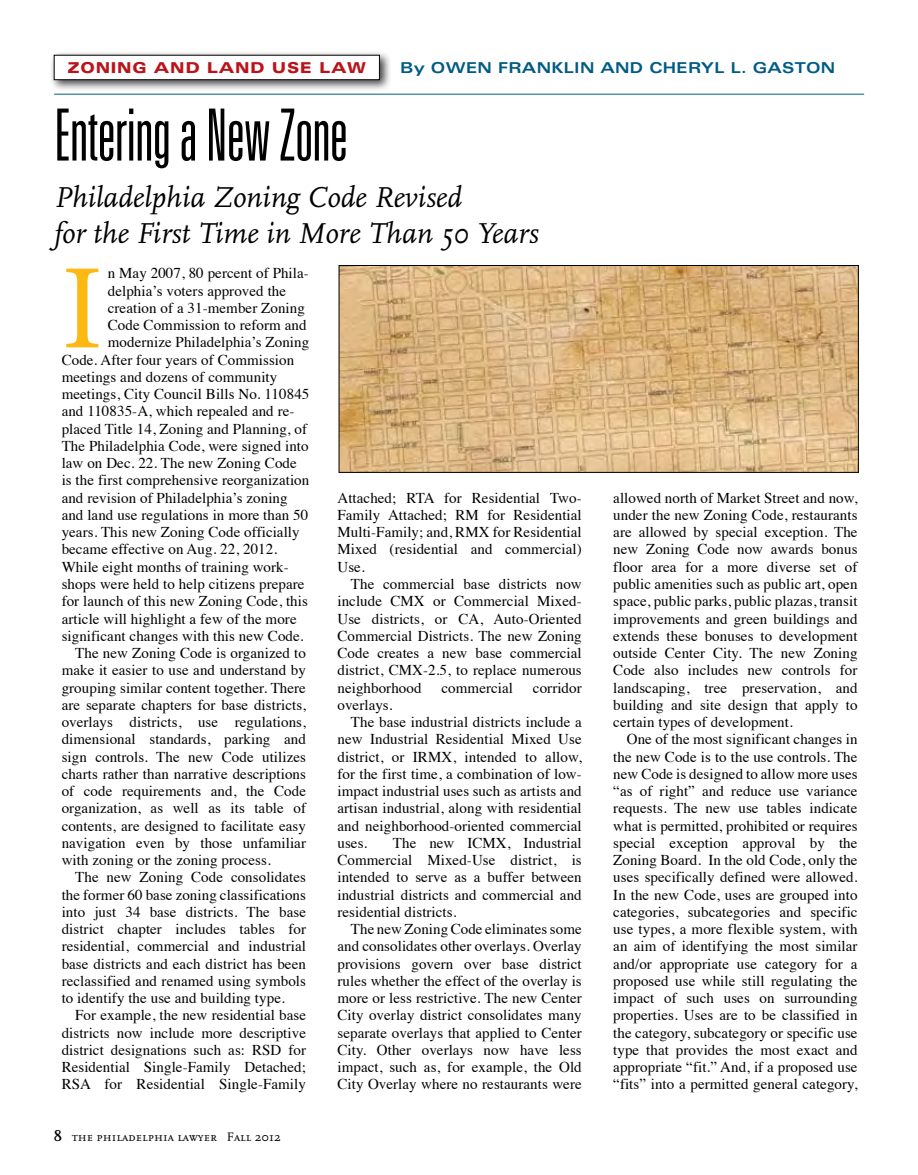
<style>
.page{position:relative;width:918px;height:1175px;background:#fff}
.page>*{position:absolute;margin:0;border:0;box-sizing:border-box;transform-origin:0 0}
.t1{font:121.2px "Minion Pro";color:#fdb913}
.t2{font:300 ultra-condensed 72px "Univers LT Std";letter-spacing:-.01em;color:#000;scale:.9 1}
.t3{font:italic 30px/36px "Scala";color:#000}
.t4{font:15px/17.2px "Times";letter-spacing:.005em;color:#000;text-align:justify}
.t5{font:700 expanded 15px "Univers LT Std";letter-spacing:.02em;color:#005b84}
.t6{font:900 expanded 15px "Univers LT Std";letter-spacing:.05em;color:#ba141a}
.t7{font:12.75px "Scala Caps";letter-spacing:.005em;color:#000}
.s1{font-family:"Scala";font-weight:700;font-size:15px}
</style>
<div class="page">
<div style="left:50px;top:51px;width:341px;height:41px;background:#000;opacity:.75"></div>
<div style="left:54px;top:55px;width:325px;height:25px;background:#fff"></div>
<div style="left:54px;top:55px;width:326px;height:25px;border:1px solid #000"></div>
<hr style="left:54px;top:94px;width:810px;height:1px;background:#005b84">
<img style="left:341px;top:267px;width:516px;height:204px">
<div style="left:339px;top:265px;width:520px;height:208px;border:1px solid #000"></div>
<p class="t6" style="left:68px;top:59px;width:300px">ZONING AND LAND USE LAW</p>
<p class="t5" style="left:400px;top:59px;width:62px">BY OWEN</p>
<p class="t5" style="left:498px;top:59px;width:25px">FRAN</p>
<p class="t5" style="left:551px;top:59px;width:23px">KLIN</p>
<p class="t5" style="left:600px;top:59px;width:15px">AND</p>
<p class="t5" style="left:649px;top:59px;width:133px">CHERYL L. GASTON</p>
<h2 class="t2" style="left:54px;top:98px;width:328px">Entering a New Zone</h2>
<h3 class="t3" style="left:54px;top:180px;width:486px">Philadelphia Zoning Code Revised<br>for the First Time in More Than 50 Years</h3>
<h1 class="t1" style="left:62px;top:236px;width:43px">I</h1>
<p class="t4" style="left:108px;top:263px;width:203px">n May 2007, 80 percent of Phila-</p>
<p class="t4" style="left:108px;top:281px;width:180px">delphia’s voters approved the</p>
<p class="t4" style="left:108px;top:298px;width:199px">creation of a 31-member Zoning</p>
<p class="t4" style="left:108px;top:315px;width:200px">Code Commission to reform and</p>
<p class="t4" style="left:108px;top:332px;width:203px">modernize Philadelphia’s Zoning</p>
<p class="t4" style="left:62px;top:350px;width:234px">Code. After four years of Commission</p>
<p class="t4" style="left:62px;top:367px;width:217px">meetings and dozens of community</p>
<p class="t4" style="left:62px;top:384px;width:249px">meetings, City Council Bills No. 110845</p>
<p class="t4" style="left:62px;top:401px;width:234px">and 110835-A, which repealed and re-</p>
<p class="t4" style="left:62px;top:419px;width:247px">placed Title 14, Zoning and Planning, of</p>
<p class="t4" style="left:62px;top:436px;width:248px">The Philadelphia Code, were signed into</p>
<p class="t4" style="left:62px;top:453px;width:237px">law on Dec. 22. The new Zoning Code</p>
<p class="t4" style="left:62px;top:470px;width:249px">is the first comprehensive reorganization</p>
<p class="t4" style="left:62px;top:488px;width:228px">and revision of Philadelphia’s zoning</p>
<p class="t4" style="left:62px;top:505px;width:248px">and land use regulations in more than 50</p>
<p class="t4" style="left:62px;top:522px;width:240px">years. This new Zoning Code officially</p>
<p class="t4" style="left:62px;top:539px;width:217px">became effective on Aug. 22, 2012.</p>
<p class="t4" style="left:62px;top:557px;width:229px">While eight months of training work-</p>
<p class="t4" style="left:62px;top:574px;width:244px">shops were held to help citizens prepare</p>
<p class="t4" style="left:62px;top:591px;width:248px">for launch of this new Zoning Code, this</p>
<p class="t4" style="left:62px;top:608px;width:236px">article will highlight a few of the more</p>
<p class="t4" style="left:62px;top:626px;width:243px">significant changes with this new Code.</p>
<p class="t4" style="left:75px;top:643px;width:232px">The new Zoning Code is organized to</p>
<p class="t4" style="left:62px;top:660px;width:246px">make it easier to use and understand by</p>
<p class="t4" style="left:62px;top:677px;width:246px">grouping similar content together. There</p>
<p class="t4" style="left:62px;top:695px;width:246px">are separate chapters for base districts,</p>
<p class="t4" style="left:62px;top:712px;width:246px">overlays districts, use regulations,</p>
<p class="t4" style="left:62px;top:729px;width:246px">dimensional standards, parking and</p>
<p class="t4" style="left:62px;top:746px;width:246px">sign controls. The new Code utilizes</p>
<p class="t4" style="left:62px;top:764px;width:246px">charts rather than narrative descriptions</p>
<p class="t4" style="left:62px;top:781px;width:246px">of code requirements and, the Code</p>
<p class="t4" style="left:62px;top:798px;width:246px">organization, as well as its table of</p>
<p class="t4" style="left:62px;top:815px;width:246px">contents, are designed to facilitate easy</p>
<p class="t4" style="left:62px;top:833px;width:246px">navigation even by those unfamiliar</p>
<p class="t4" style="left:62px;top:850px;width:211px">with zoning or the zoning process.</p>
<p class="t4" style="left:75px;top:867px;width:232px">The new Zoning Code consolidates</p>
<p class="t4" style="left:62px;top:884px;width:246px">the former 60 base zoning classifications</p>
<p class="t4" style="left:62px;top:902px;width:246px">into just 34 base districts. The base</p>
<p class="t4" style="left:62px;top:919px;width:246px">district chapter includes tables for</p>
<p class="t4" style="left:62px;top:936px;width:246px">residential, commercial and industrial</p>
<p class="t4" style="left:62px;top:953px;width:246px">base districts and each district has been</p>
<p class="t4" style="left:62px;top:971px;width:246px">reclassified and renamed using symbols</p>
<p class="t4" style="left:62px;top:988px;width:225px">to identify the use and building type.</p>
<p class="t4" style="left:75px;top:1005px;width:232px">For example, the new residential base</p>
<p class="t4" style="left:62px;top:1022px;width:246px">districts now include more descriptive</p>
<p class="t4" style="left:62px;top:1040px;width:246px">district designations such as: RSD for</p>
<p class="t4" style="left:62px;top:1057px;width:246px">Residential Single-Family Detached;</p>
<p class="t4" style="left:62px;top:1074px;width:246px">RSA for Residential Single-Family</p>
<p class="t7" style="left:54px;top:1130px;width:228px"><span class="s1">8</span> the philadelphia lawyer Fall 2012</p>
<p class="t4" style="left:337px;top:488px;width:246px">Attached; RTA for Residential Two-Family Attached; RM for Residential Multi-Family; and, RMX for Residential Mixed (residential and commercial)<br>Use.</p>
<p class="t4" style="left:337px;top:574px;width:246px;text-indent:14px">The commercial base districts now include CMX or Commercial Mixed-Use districts, or CA, Auto-Oriented Commercial Districts. The new Zoning Code creates a new base commercial district, CMX-2.5, to replace numerous neighborhood</p>
<p class="t4" style="left:442px;top:677px;width:73px">commercial</p>
<p class="t4" style="left:533px;top:677px;width:50px">corridor</p>
<p class="t4" style="left:337px;top:695px;width:57px">overlays.</p>
<p class="t4" style="left:351px;top:712px;width:232px">The base industrial districts include a</p>
<p class="t4" style="left:337px;top:729px;width:246px">new Industrial Residential Mixed Use</p>
<p class="t4" style="left:337px;top:746px;width:246px">district, or IRMX, intended to allow,</p>
<p class="t4" style="left:337px;top:764px;width:246px">for the first time, a combination of low-</p>
<p class="t4" style="left:337px;top:781px;width:246px">impact industrial uses such as artists and</p>
<p class="t4" style="left:337px;top:798px;width:246px">artisan industrial, along with residential</p>
<p class="t4" style="left:337px;top:815px;width:246px">and neighborhood-oriented commercial</p>
<p class="t4" style="left:337px;top:833px;width:31px">uses.</p>
<p class="t4" style="left:337px;top:833px;width:246px;text-indent:55px">The new ICMX, Industrial Commercial Mixed-Use district, is intended to serve as a buffer between industrial districts and commercial and residential districts.</p>
<p class="t4" style="left:337px;top:919px;width:246px;text-indent:14px">The new Zoning Code eliminates some and consolidates other overlays. Overlay provisions govern over base district rules whether the effect of the overlay is more or less restrictive. The new Center City overlay district consolidates many separate overlays that applied to Center City. Other overlays now have less impact, such as, for example, the Old City Overlay where no restaurants were</p>
<p class="t4" style="left:613px;top:488px;width:246px">allowed north of Market Street and now, under the new Zoning Code, restaurants are allowed by special exception. The new Zoning Code now awards bonus floor area for a more diverse set of public amenities such as public art, open space, public parks, public plazas, transit improvements and green buildings and extends these bonuses to development outside Center City. The new Zoning Code also includes new controls for landscaping, tree preservation, and building and site design that apply to certain types of development.</p>
<p class="t4" style="left:613px;top:729px;width:246px;text-indent:14px">One of the most significant changes in the new Code is to the use controls. The new Code is designed to allow more uses “as of right” and reduce use variance requests. The new use tables indicate what is permitted, prohibited or requires special exception approval by the Zoning Board. In the old Code, only the uses specifically defined were allowed.<br>In the new Code, uses are grouped into categories, subcategories and specific use types, a more flexible system, with an aim of identifying the most similar and/or appropriate use category for a proposed use while still regulating the impact of such uses on surrounding properties. Uses are to be classified in the category, subcategory or specific use type that provides the most exact and appropriate “fit.” And, if a proposed use “fits” into a permitted general category,</p>
</div>
